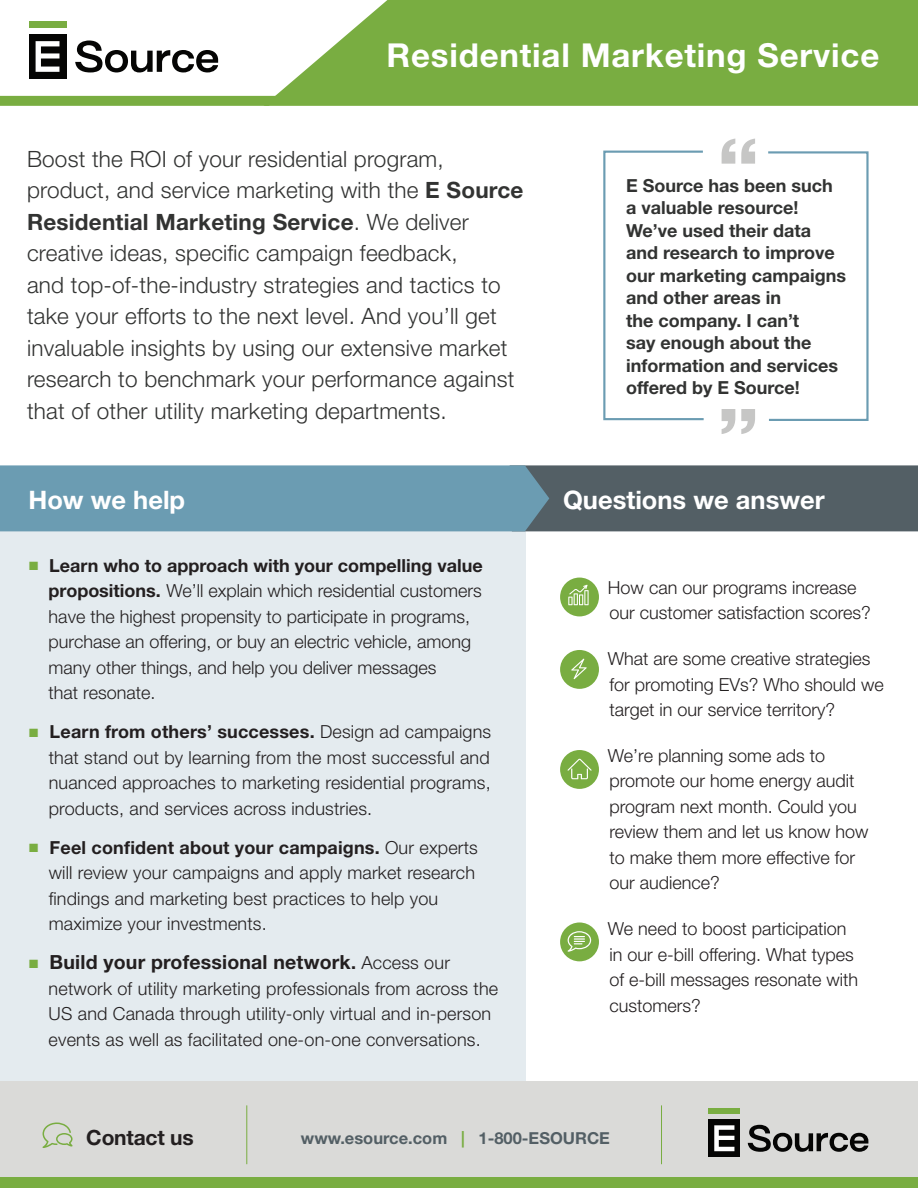
<style>
.page{position:relative;width:918px;height:1188px;background:#fff}
.page>*{position:absolute;margin:0;border:0;box-sizing:border-box;transform-origin:0 0}
.t1{font:700 expanded 70.95px "Helvetica Neue LT Std";color:#c6c6c5}
.t2{font:700 33px "Helvetica Neue LT Std";letter-spacing:.025em;color:#fff}
.t3{font:700 25.5px "Helvetica Neue LT Std";color:#fff}
.t4{font:300 22.5px/31.5px "Helvetica Neue LT Std";letter-spacing:.01em;color:#323332}
.t5{font:700 21px "Helvetica Neue LT Std";letter-spacing:-.01em;color:#231f20}
.t6{font:700 19.5px "Helvetica Neue LT Std";letter-spacing:.01em;color:#231f20}
.t7{font:300 18px/25.5px "Helvetica Neue LT Std";color:#231f20}
.t8{font:700 18px/22.5px "Helvetica Neue LT Std";color:#323332}
.t9{font:700 16.5px "Helvetica Neue LT Std";color:#535f65}
.s1{font-weight:700}
.s2{color:#79ad41}
.s3{font-size:18px}
.s4{font-weight:300;font-size:18px}
</style>
<div class="page">
<div style="left:0;top:495px;width:526px;height:597px;background:#e4ebef"></div>
<svg style="left:0;top:96px;width:264px;height:10px;background:#7bae43"></svg>
<svg style="left:264px;top:0;width:654px;height:106px;background:#85b453"></svg>
<div style="left:29px;top:34px;width:37px;height:45px;background:#050504"></div>
<div style="left:29px;top:22px;width:37px;height:6px;background:#79ad41"></div>
<svg style="left:36px;top:41px;width:23px;height:31px"></svg>
<svg style="left:75px;top:41px;width:143px;height:31px"></svg>
<svg style="left:603px;top:150px;width:101px;height:271px"></svg>
<svg style="left:768px;top:151px;width:101px;height:270px"></svg>
<svg style="left:0;top:465px;width:918px;height:66px;background:#628392"></svg>
<div style="left:0;top:1082px;width:918px;height:106px;background:#dadad8"></div>
<div style="left:0;top:1178px;width:918px;height:10px;background:#79ad41"></div>
<div style="left:709px;top:1120px;width:31px;height:37px;background:#050504"></div>
<div style="left:709px;top:1109px;width:31px;height:5px;background:#79ad41"></div>
<svg style="left:714px;top:1125px;width:20px;height:26px"></svg>
<svg style="left:748px;top:1125px;width:120px;height:27px"></svg>
<hr style="left:246px;top:1105px;width:1px;height:59px;background:#79ad41">
<hr style="left:661px;top:1105px;width:1px;height:59px;background:#79ad41">
<svg style="left:42px;top:1123px;width:31px;height:25px"></svg>
<div style="left:560px;top:578px;width:39px;height:38px;background:#79ad41;border-radius:50%"></div>
<div style="left:560px;top:650px;width:39px;height:39px;background:#79ad41;border-radius:50%"></div>
<svg style="left:568px;top:597px;width:5px;height:8px"></svg>
<svg style="left:584px;top:590px;width:5px;height:15px"></svg>
<svg style="left:569px;top:585px;width:19px;height:19px"></svg>
<svg style="left:571px;top:659px;width:16px;height:20px"></svg>
<div style="left:560px;top:750px;width:39px;height:39px;background:#79ad41;border-radius:50%"></div>
<svg style="left:567px;top:759px;width:25px;height:20px"></svg>
<div style="left:560px;top:922px;width:39px;height:39px;background:#79ad41;border-radius:50%"></div>
<svg style="left:568px;top:931px;width:23px;height:21px"></svg>
<h2 class="t2" style="left:386px;top:35px;width:494px">Residential Marketing Service</h2>
<p class="t4" style="left:27px;top:142px;width:498px">Boost the ROI of your residential program, product, and service marketing with the <span class="s1">E Source Residential Marketing Service</span>. We deliver creative ideas, specific campaign feedback,<br>and top-of-the-industry strategies and tactics to take your efforts to the next level. And you’ll get invaluable insights by using our extensive market research to benchmark your performance against that of other utility marketing departments.</p>
<h3 class="t3" style="left:28px;top:484px;width:158px">How we help</h3>
<p class="t7" style="left:49px;top:552px;width:436px;text-indent:-20px"><span class="s2">■</span> <span class="s1">Learn who to approach with your compelling value propositions.</span> We’ll explain which residential customers have the highest propensity to participate in programs, purchase an offering, or buy an electric vehicle, among many other things, and help you deliver messages<br>that resonate.</p>
<p class="t7" style="left:49px;top:719px;width:444px;text-align:justify;text-indent:-20px"><span class="s2">■</span> <span class="s1">Learn from others’ successes.</span> Design ad campaigns that stand out by learning from the most successful and nuanced approaches to marketing residential programs, products, and services across industries.</p>
<p class="t7" style="left:49px;top:834px;width:431px;text-indent:-20px"><span class="s2">■</span> <span class="s1">Feel confident about your campaigns.</span> Our experts will review your campaigns and apply market research findings and marketing best practices to help you maximize your investments.</p>
<p class="t6" style="left:29px;top:950px;width:422px"><span class="s2">■</span> Build your professional network<span class="s3">.</span> <span class="s4">Access our</span></p>
<p class="t7" style="left:49px;top:975px;width:451px">network of utility marketing professionals from across the<br>US and Canada through utility-only virtual and in-person events as well as facilitated one-on-one conversations.</p>
<h1 class="t1" style="left:717px;top:119px;width:44px">“</h1>
<p class="t8" style="left:626px;top:173px;width:221px">E Source has been such a valuable resource!<br>We’ve used their data and research to improve our marketing campaigns and other areas in<br>the company. I can’t<br>say enough about the information and services offered by E Source!</p>
<h1 class="t1" style="left:717px;top:390px;width:44px">”</h1>
<h3 class="t3" style="left:563px;top:484px;width:263px">Questions we answer</h3>
<p class="t7" style="left:608px;top:574px;width:264px">How can our programs increase our customer satisfaction scores?</p>
<p class="t7" style="left:608px;top:646px;width:277px">What are some creative strategies for promoting EVs? Who should we target in our service territory?</p>
<p class="t7" style="left:608px;top:742px;width:262px">We’re planning some ads to promote our home energy audit program next month. Could you review them and let us know how to make them more effective for our audience?</p>
<p class="t7" style="left:608px;top:916px;width:252px">We need to boost participation in our e-bill offering. What types of e-bill messages resonate with customers?</p>
<p class="t5" style="left:86px;top:1124px;width:109px">Contact us</p>
<p class="t9" style="left:301px;top:1128px;width:310px">www.esource.com <span class="s2">|</span> 1-800-ESOURCE</p>
</div>
